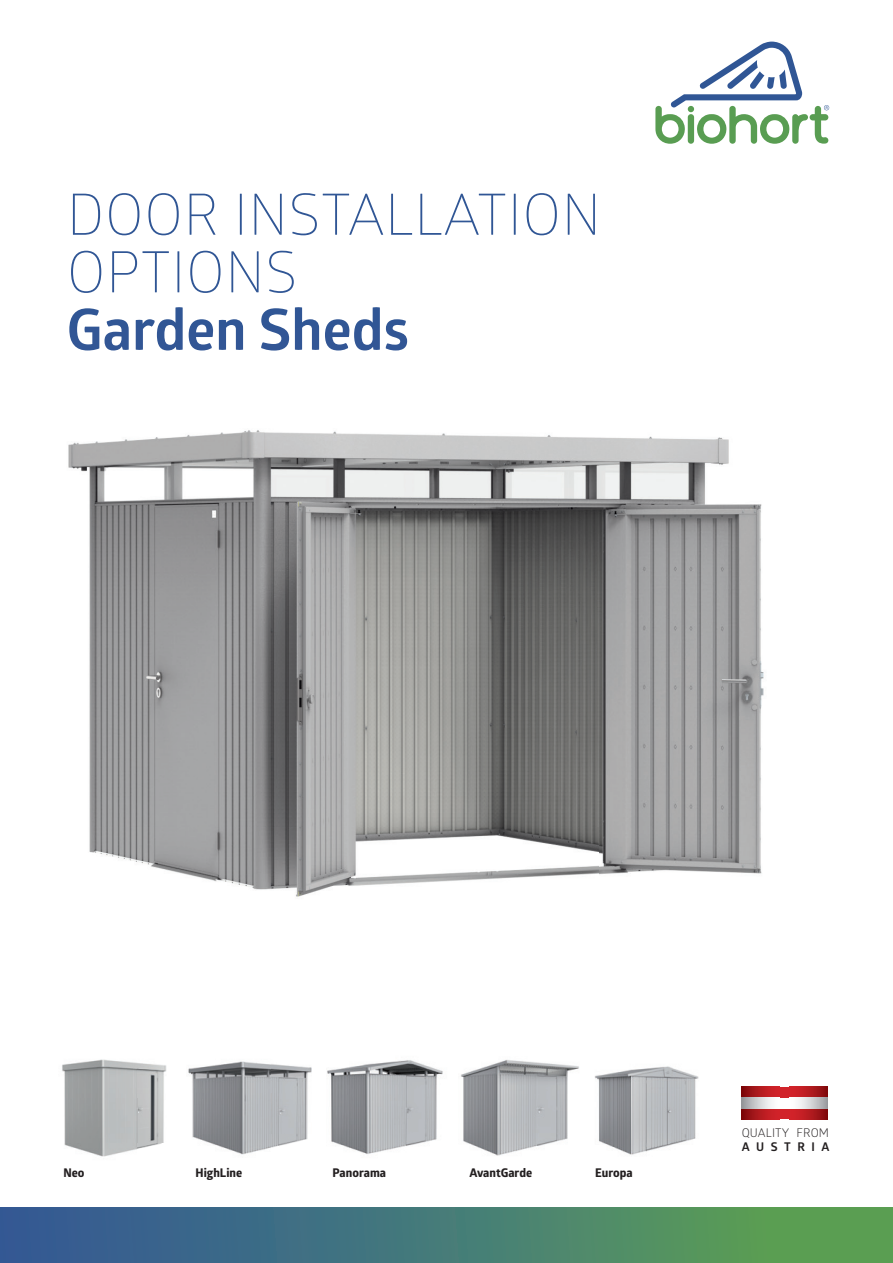
<style>
.page{position:relative;width:893px;height:1263px;background:#fff}
.page>*{position:absolute;margin:0;border:0;box-sizing:border-box;transform-origin:0 0}
.t1{font:300 57.15px/57.6px "Glober";letter-spacing:.01em;color:#305695}
.t2{font:700 57.15px "Glober";color:#305695}
.t3{font:800 12px "Glober";color:#231f20}
.t4{font:12px "Glober";letter-spacing:.01em;color:#231f20}
.t5{font:700 12px "Glober";letter-spacing:.545em;color:#231f20}
</style>
<div class="page">
<img style="left:595px;top:1066px;width:104px;height:89px">
<img style="left:460px;top:1060px;width:119px;height:96px">
<img style="left:327px;top:1060px;width:116px;height:94px">
<img style="left:188px;top:1061px;width:124px;height:94px">
<img style="left:62px;top:1059px;width:105px;height:98px">
<div style="left:0;top:1208px;width:893px;height:55px;background:linear-gradient(to right,#31569b,#5ea54e)"></div>
<svg style="left:655px;top:42px;width:174px;height:102px"></svg>
<div style="left:742px;top:1087px;width:86px;height:10px;background:#d1232a"></div>
<div style="left:742px;top:1108px;width:86px;height:11px;background:#d1232a"></div>
<svg style="left:742px;top:1087px;width:28px;height:10px"></svg>
<svg style="left:742px;top:1119px;width:38px;height:1px"></svg>
<svg style="left:742px;top:1108px;width:38px;height:11px"></svg>
<svg style="left:742px;top:1097px;width:30px;height:11px"></svg>
<svg style="left:801px;top:1087px;width:27px;height:10px"></svg>
<svg style="left:790px;top:1108px;width:38px;height:11px"></svg>
<svg style="left:799px;top:1097px;width:29px;height:11px"></svg>
<img style="left:68px;top:339px;width:530px;height:488px">
<img style="left:598px;top:436px;width:166px;height:439px">
<img style="left:89px;top:827px;width:510px;height:70px">
<img style="left:69px;top:329px;width:338px;height:22px">
<h1 class="t1" style="left:67px;top:184px;width:536px">DOOR INSTALLATION<br>OPTIONS</h1>
<h1 class="t2" style="left:67px;top:289px;width:344px">Garden Sheds</h1>
<p class="t3" style="left:63px;top:1164px;width:23px">Neo</p>
<p class="t3" style="left:196px;top:1164px;width:48px">HighLine</p>
<p class="t3" style="left:332px;top:1164px;width:55px">Panorama</p>
<p class="t3" style="left:469px;top:1164px;width:64px">AvantGarde</p>
<p class="t3" style="left:595px;top:1164px;width:39px">Europa</p>
<p class="t4" style="left:742px;top:1124px;width:89px">QUALITY FROM</p>
<p class="t5" style="left:742px;top:1138px;width:89px">AUSTRIA</p>
</div>
